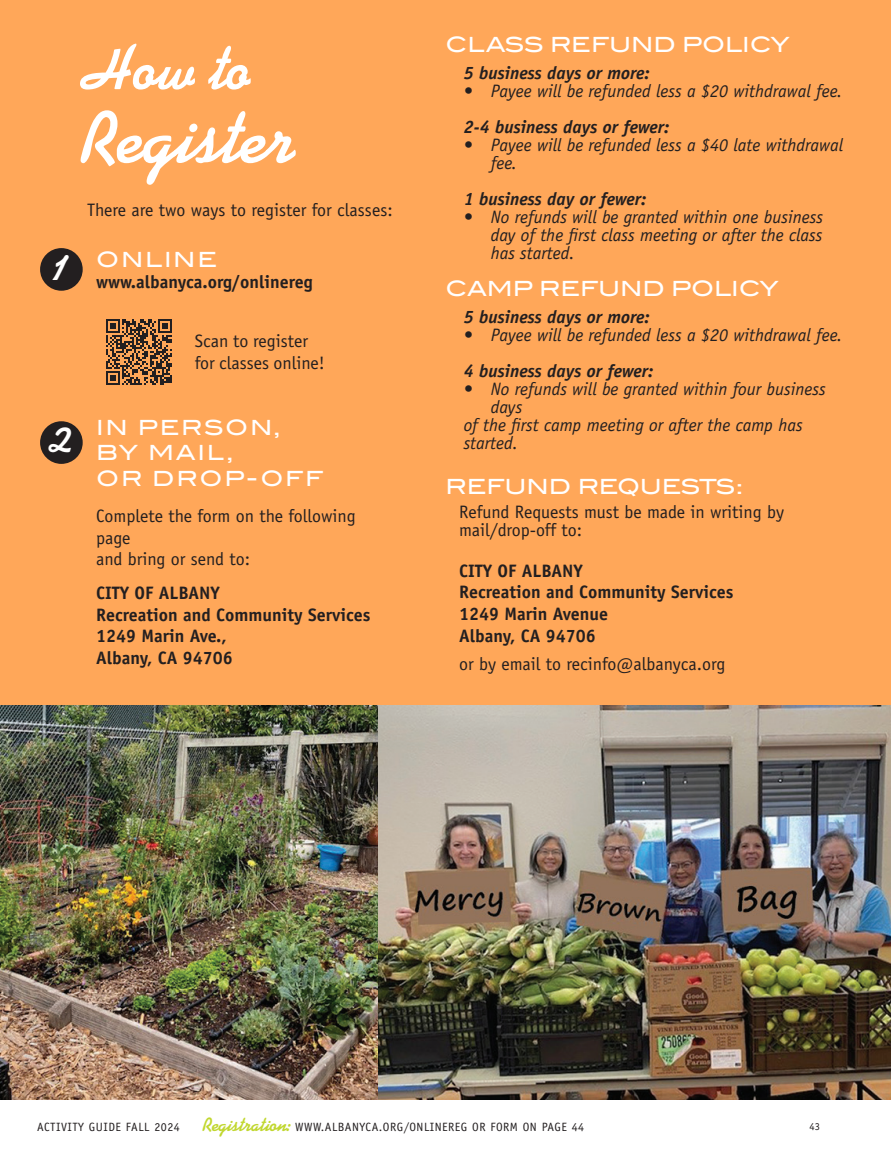
<style>
.page{position:relative;width:891px;height:1162px;background:#fff}
.page>*{position:absolute;margin:0;border:0;box-sizing:border-box;transform-origin:0 0}
.t1{font:700 75px "Kaufmann Std";color:#fff}
.t2{font:700 63px "Kaufmann Std";color:#fff}
.t3{font:700 43.5px "Kaufmann Std";color:#fff}
.subhead-news{font:500 21px "Blair ITC";color:#fff}
.subhead-news-2{font:500 21px/25.2px "Blair ITC";letter-spacing:.085em;color:#fff}
.t4{font:italic 18px/18px "Officina Sans Std";color:#231f20}
.t5{font:18px/21.6px "Officina Sans Std";color:#231f20}
.subhead-news-3{font:700 18px/21.6px "Officina Sans Std";color:#231f20}
.t6{font:italic 700 18px "Officina Sans Std";color:#231f20}
.t7{font:12px "Officina Sans Std";letter-spacing:.04em;color:#231f20}
.t8{font:10.5px "Officina Sans Std";color:#231f20}
.s1{font-family:"Kaufmann Std";font-weight:700;font-size:19.5px;color:#c1d72f}
</style>
<div class="page">
<div style="left:0;top:0;width:891px;height:1082px;background:#ffa759"></div>
<img style="left:0;top:705px;width:891px;height:394px">
<svg style="left:106px;top:319px;width:66px;height:66px"></svg>
<div style="left:40px;top:248px;width:43px;height:42px;background:#231f20;border-radius:50%"></div>
<div style="left:40px;top:421px;width:43px;height:42px;background:#231f20;border-radius:50%"></div>
<p class="t3" style="left:51px;top:240px;width:22px">1</p>
<p class="t2" style="left:83px;top:31px;width:169px">How to</p>
<p class="t1" style="left:83px;top:93px;width:214px">Register</p>
<p class="t5" style="left:87px;top:199px;width:307px">There are two ways to register for classes:</p>
<p class="subhead-news" style="left:96px;top:246px;width:122px">ONLINE</p>
<p class="subhead-news-3" style="left:96px;top:271px;width:218px">www.albanyca.org/onlinereg</p>
<p class="t5" style="left:195px;top:330px;width:115px">Scan to register</p>
<p class="t5" style="left:195px;top:352px;width:131px">for classes online!</p>
<h3 class="t3" style="left:51px;top:411px;width:22px">2</h3>
<p class="subhead-news-2" style="left:96px;top:414px;width:186px">IN PERSON,</p>
<p class="subhead-news-2" style="left:96px;top:440px;width:229px">BY MAIL,<br>OR DROP-OFF</p>
<p class="t5" style="left:96px;top:505px;width:261px">Complete the form on the following page<br>and bring or send to:</p>
<p class="subhead-news-3" style="left:96px;top:581px;width:125px">CITY OF ALBANY</p>
<p class="subhead-news-3" style="left:96px;top:603px;width:276px">Recreation and Community Services</p>
<p class="subhead-news-3" style="left:96px;top:625px;width:138px">1249 Marin Ave.,<br>Albany, CA 94706</p>
<p class="subhead-news" style="left:446px;top:31px;width:346px">CLASS REFUND POLICY</p>
<p class="t6" style="left:464px;top:62px;width:188px">5 business days or more:</p>
<p class="t4" style="left:464px;top:81px;width:380px">• Payee will be refunded less a $20 withdrawal fee.</p>
<p class="t6" style="left:464px;top:116px;width:207px">2-4 business days or fewer:</p>
<p class="t4" style="left:491px;top:135px;width:354px;text-indent:-27px">• Payee will be refunded less a $40 late withdrawal fee.</p>
<p class="t6" style="left:464px;top:188px;width:184px">1 business day or fewer:</p>
<p class="t4" style="left:491px;top:207px;width:334px;text-align:justify;text-indent:-27px">• No refunds will be granted within one business day of the first class meeting or after the class has started.</p>
<p class="subhead-news" style="left:446px;top:275px;width:335px">CAMP REFUND POLICY</p>
<p class="t6" style="left:464px;top:305px;width:188px">5 business days or more:</p>
<p class="t4" style="left:464px;top:325px;width:380px">• Payee will be refunded less a $20 withdrawal fee.</p>
<p class="t6" style="left:464px;top:359px;width:191px">4 business days or fewer:</p>
<p class="t4" style="left:491px;top:379px;width:337px;text-indent:-27px">• No refunds will be granted within four business days</p>
<p class="t4" style="left:464px;top:415px;width:341px">of the first camp meeting or after the camp has started.</p>
<p class="subhead-news" style="left:446px;top:473px;width:299px">REFUND REQUESTS:</p>
<p class="t5" style="left:459px;top:502px;width:326px;line-height:18px">Refund Requests must be made in writing by mail/drop-off to:</p>
<p class="subhead-news-3" style="left:459px;top:559px;width:276px">CITY OF ALBANY<br>Recreation and Community Services<br>1249 Marin Avenue</p>
<p class="subhead-news-3" style="left:459px;top:624px;width:138px">Albany, CA 94706</p>
<p class="t5" style="left:459px;top:653px;width:268px">or by email to recinfo@albanyca.org</p>
<p class="t7" style="left:37px;top:1119px;width:548px">ACTIVITY GUIDE FALL 2024 <span class="s1">Registration:</span> WWW. ALBANYCA. ORG/ONLINEREG OR FORM ON PAGE 44</p>
<p class="t8" style="left:809px;top:1119px;width:12px">43</p>
</div>
